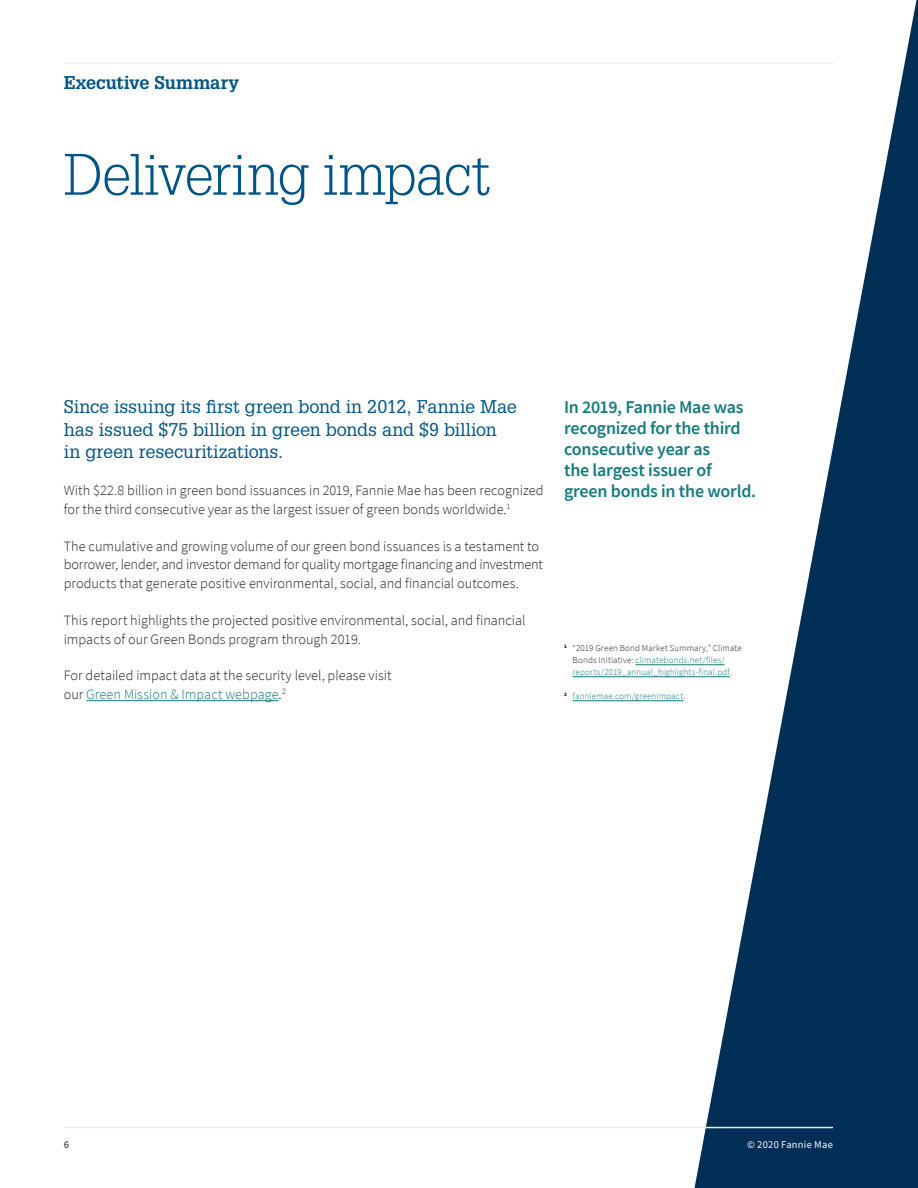
<style>
.page{position:relative;width:918px;height:1188px;background:#fff}
.page>*{position:absolute;margin:0;border:0;box-sizing:border-box;transform-origin:0 0}
.t1{font:300 57px "Glypha LT Std";letter-spacing:-.015em;color:#015487}
.Intro{font:18px/22.5px "Glypha LT Std";letter-spacing:-.005em;color:#015487}
.Pullout___Small___12{font:600 18px/21px "Source Sans Pro";letter-spacing:-.015em;color:#167b7c}
.t2{font:700 18px "Glypha LT Std";color:#015487}
.Body___Copy{font:300 14.25px/18.8px "Source Sans Pro";color:#231f20}
.t3{font:10.5px "Source Sans Pro";letter-spacing:.025em;color:#fff}
.t4{font:600 10.5px "Source Sans Pro";color:#57585a}
.Body___Footnote{font:300 9px/12px "Source Sans Pro";letter-spacing:.02em;color:#167b7c}
.s1{color:#167b7c}
.s2{color:#231f20}
</style>
<div class="page">
<svg style="left:695px;top:0;width:223px;height:1188px;fill:#002e54"></svg>
<hr style="left:636px;top:664px;width:89px;height:1px;background:#167b7c">
<hr style="left:573px;top:676px;width:157px;height:1px;background:#167b7c">
<hr style="left:573px;top:700px;width:111px;height:1px;background:#167b7c">
<hr style="left:64px;top:62px;width:769px;height:2px;background:#ecedea">
<hr style="left:64px;top:1127px;width:769px;height:1px;background:#ecedea">
<hr style="left:86px;top:700px;width:193px;height:1px;background:#167b7c">
<h1 class="t2" style="left:64px;top:72px;width:177px">Executive Summary</h1>
<h2 class="t1" style="left:64px;top:142px;width:429px">Delivering impact</h2>
<p class="Intro" style="left:64px;top:395px;width:454px">Since issuing its first green bond in 2012, Fannie Mae has issued $75 billion in green bonds and $9 billion in green resecuritizations.</p>
<p class="Body___Copy" style="left:64px;top:481px;width:481px">With $22.8 billion in green bond issuances in 2019, Fannie Mae has been recognized for the third consecutive year as the largest issuer of green bonds worldwide.<sup>1</sup></p>
<p class="Body___Copy" style="left:64px;top:537px;width:481px">The cumulative and growing volume of our green bond issuances is a testament to borrower, lender, and investor demand for quality mortgage financing and investment products that generate positive environmental, social, and financial outcomes.</p>
<p class="Body___Copy" style="left:64px;top:611px;width:463px">This report highlights the projected positive environmental, social, and financial impacts of our Green Bonds program through 2019.</p>
<p class="Body___Copy" style="left:64px;top:666px;width:329px">For detailed impact data at the security level, please visit our <span class="s1">Green Mission &amp; Impact webpage</span>.<sup>2</sup></p>
<p class="Pullout___Small___12" style="left:564px;top:397px;width:194px">In 2019, Fannie Mae was recognized for the third consecutive year as<br>the largest issuer of green bonds in the world.</p>
<p class="Body___Footnote" style="left:573px;top:642px;width:171px;text-indent:-9px"><sup>1</sup> <span class="s2">“2019 Green Bond Market Summary,” Climate<br>Bonds Initiative:</span> climatebonds.net/files/ reports/2019_annual_highlights-final.pdf<span class="s2">.</span></p>
<p class="Body___Footnote" style="left:564px;top:690px;width:123px"><sup>2</sup> fanniemae.com/greenimpact<span class="s2">.</span></p>
<p class="t4" style="left:64px;top:1138px;width:7px">6</p>
<p class="t3" style="left:747px;top:1138px;width:87px">© 2020 Fannie Mae</p>
</div>
